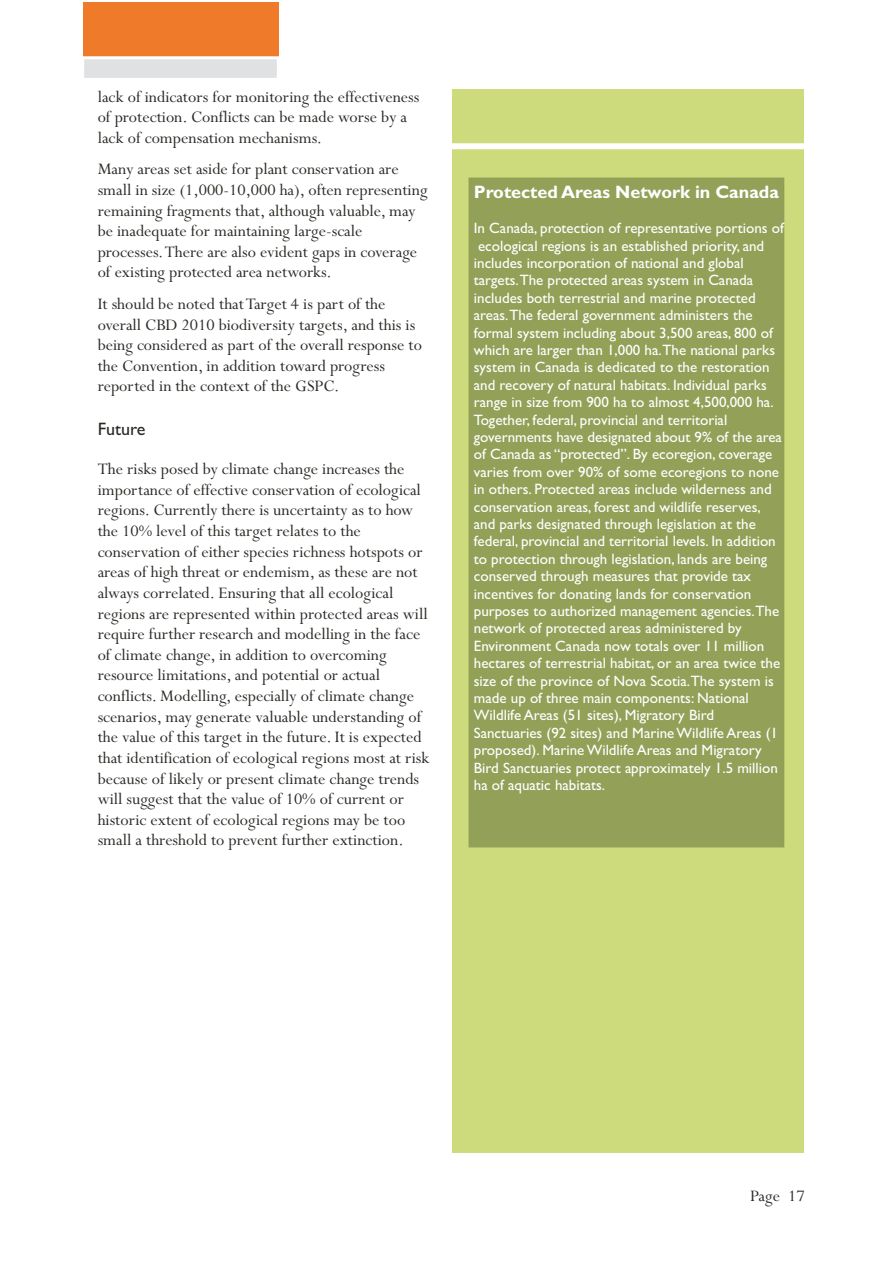
<style>
.page{position:relative;width:893px;height:1263px;background:#fff}
.page>*{position:absolute;margin:0;border:0;box-sizing:border-box;transform-origin:0 0}
.t1{font:18px/20.7px "Perpetua";color:#2b2824}
.t2{font:700 18px "Gill Sans";color:#fff}
.t3{font:18px "Gill Sans";color:#2b2824}
.t4{font:15px/17.4px "Gill Sans";color:#fff}
</style>
<div class="page">
<svg style="left:452px;top:89px;width:351px;height:1064px;background:#abb967"></svg>
<div style="left:443px;top:143px;width:366px;height:6px;background:#fff"></div>
<div style="left:83px;top:2px;width:195px;height:56px;background:#ef7a2a"></div>
<div style="left:83px;top:58px;width:195px;height:21px;background:#e0e1e2"></div>
<div style="left:81px;top:56px;width:199px;height:25px;border:3px solid #fff"></div>
<p class="t1" style="left:98px;top:88px;width:323px">lack of indicators for monitoring the effectiveness of protection. Conflicts can be made worse by a lack of compensation mechanisms.</p>
<p class="t1" style="left:98px;top:161px;width:331px">Many areas set aside for plant conservation are small in size (1,000-10,000 ha), often representing remaining fragments that, although valuable, may be inadequate for maintaining large-scale processes. There are also evident gaps in coverage of existing protected area networks.</p>
<p class="t1" style="left:98px;top:296px;width:326px">It should be noted that Target 4 is part of the overall CBD 2010 biodiversity targets, and this is being considered as part of the overall response to the Convention, in addition toward progress reported in the context of the GSPC.</p>
<p class="t3" style="left:98px;top:422px;width:49px">Future</p>
<p class="t1" style="left:98px;top:461px;width:333px">The risks posed by climate change increases the importance of effective conservation of ecological regions. Currently there is uncertainty as to how the 10% level of this target relates to the conservation of either species richness hotspots or areas of high threat or endemism, as these are not always correlated. Ensuring that all ecological regions are represented within protected areas will require further research and modelling in the face of climate change, in addition to overcoming resource limitations, and potential or actual conflicts. Modelling, especially of climate change scenarios, may generate valuable understanding of the value of this target in the future. It is expected that identification of ecological regions most at risk because of likely or present climate change trends will suggest that the value of 10% of current or historic extent of ecological regions may be too small a threshold to prevent further extinction.</p>
<p class="t2" style="left:474px;top:186px;width:306px">Protected Areas Network in Canada</p>
<p class="t4" style="left:474px;top:221px;width:311px">In Canada, protection of representative portions of ecological regions is an established priority, and includes incorporation of national and global targets.The protected areas system in Canada includes both terrestrial and marine protected areas.The federal government administers the formal system including about 3,500 areas, 800 of which are larger than 1,000 ha.The national parks system in Canada is dedicated to the restoration and recovery of natural habitats. Individual parks range in size from 900 ha to almost 4,500,000 ha.<br>Together, federal, provincial and territorial governments have designated about 9% of the area of Canada as “protected”. By ecoregion, coverage varies from over 90% of some ecoregions to none in others. Protected areas include wilderness and conservation areas, forest and wildlife reserves, and parks designated through legislation at the federal, provincial and territorial levels. In addition to protection through legislation, lands are being conserved through measures that provide tax incentives for donating lands for conservation purposes to authorized management agencies.The network of protected areas administered by Environment Canada now totals over 11 million hectares of terrestrial habitat, or an area twice the size of the province of Nova Scotia.The system is made up of three main components: National Wildlife Areas (51 sites), Migratory Bird Sanctuaries (92 sites) and Marine Wildlife Areas (1 proposed). Marine Wildlife Areas and Migratory Bird Sanctuaries protect approximately 1.5 million ha of aquatic habitats.</p>
<p class="t1" style="left:750px;top:1188px;width:56px">Page 17</p>
</div>
